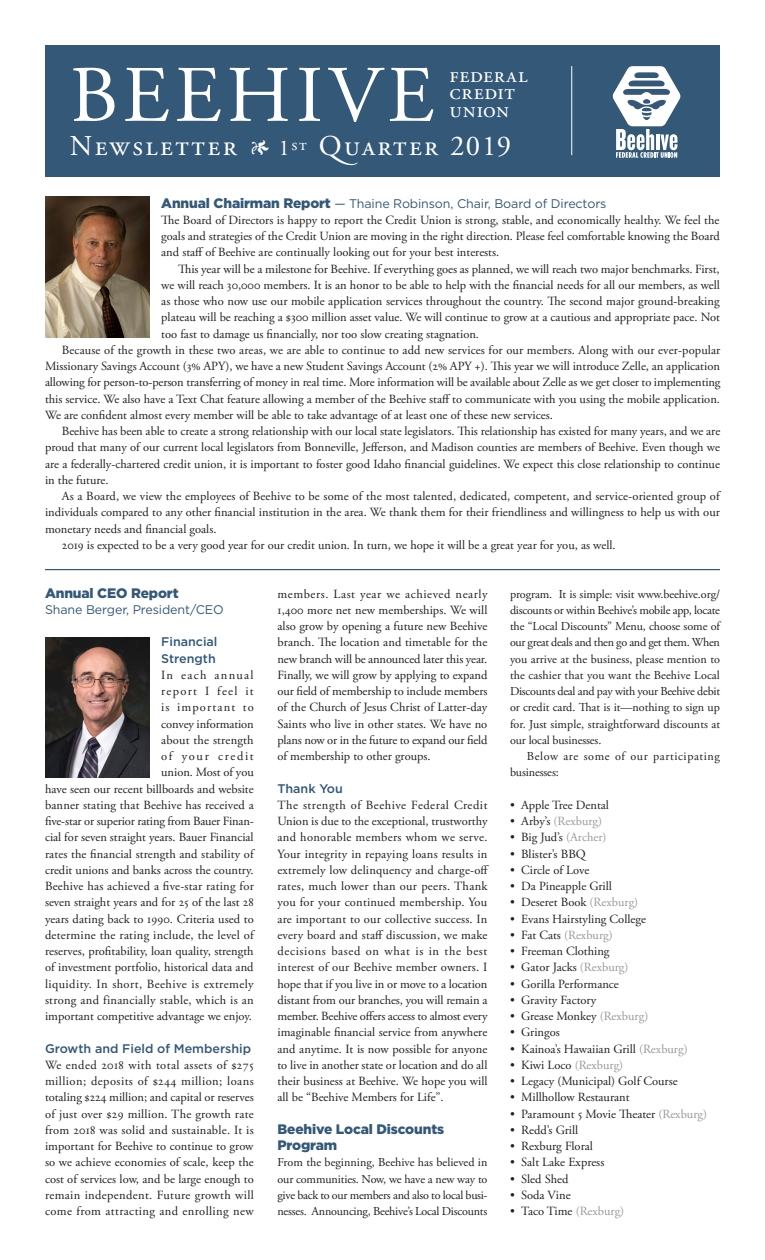
<style>
.page{position:relative;width:765px;height:1260px;background:#fff}
.page>*{position:absolute;margin:0;border:0;box-sizing:border-box;transform-origin:0 0}
.t1{font:80px "Adobe Garamond Pro";letter-spacing:.065em;color:#fff}
.t2{font:28.75px "Adobe Garamond Pro";letter-spacing:.085em;color:#fff}
.t3{font:22.5px/17.5px "Adobe Garamond Pro";letter-spacing:.03em;color:#fff}
.Subhead{font:900 13.75px/16.2px "Gotham";letter-spacing:-.01em;color:#335878}
.Body_Copy{font:12.5px/16.2px "Adobe Garamond Pro";color:#231f20;text-align:justify}
.First_paragraph{font:12.5px/16.2px "Adobe Garamond Pro";color:#231f20;text-align:right}
.Subhead-2{font:12.5px "Gotham";letter-spacing:-.01em;color:#335878}
.Body_Copy-2{font:500 12.5px "Gotham";color:#325778}
.t4{font:12.5px "Adobe Garamond Pro";color:#989999}
.First_paragraph-2{font:500 12.5px/16.2px "Gotham";color:#325778}
.First_paragraph-3{font:12.12px/16.2px "Adobe Garamond Pro";letter-spacing:-.01em;color:#231f20;text-align:justify}
.Body_Copy-3{font:12.12px/16.2px "Adobe Garamond Pro";letter-spacing:.05em;color:#231f20}
.s1{font-size:22.5px}
.s2{font-weight:900;font-size:13.75px}
.s3{font-size:12.5px}
.s4{color:#231f20}
.s5{color:#989999}
</style>
<div class="page">
<div style="left:45px;top:45px;width:675px;height:131px;background:#335878"></div>
<hr style="left:571px;top:66px;width:1px;height:89px;background:#fff">
<svg style="left:612px;top:66px;width:69px;height:92px"></svg>
<hr style="left:45px;top:569px;width:675px;height:1px;background:#0a355e">
<img style="left:45px;top:637px;width:105px;height:141px">
<img style="left:45px;top:197px;width:105px;height:141px">
<p class="t1" style="left:70px;top:47px;width:366px">BEEHIVE</p>
<p class="t2" style="left:70px;top:129px;width:443px">Newsletter <span class="s1">• 1</span><sup>st</sup> Quarter 2019</p>
<p class="t3" style="left:450px;top:67px;width:79px">federal credit union</p>
<p class="Subhead-2" style="left:161px;top:196px;width:447px"><span class="s2">Annual Chairman Report</span> — Thaine Robinson, Chair, Board of Directors</p>
<p class="First_paragraph" style="left:161px;top:212px;width:560px;text-align:justify">The Board of Directors is happy to report the Credit Union is strong, stable, and economically healthy. We feel the goals and strategies of the Credit Union are moving in the right direction. Please feel comfortable knowing the Board and staff of Beehive are continually looking out for your best interests.</p>
<p class="Body_Copy" style="left:161px;top:261px;width:560px;text-indent:17px">This year will be a milestone for Beehive. If everything goes as planned, we will reach two major benchmarks. First, we will reach 30,000 members. It is an honor to be able to help with the financial needs for all our members, as well as those who now use our mobile application services throughout the country. The second major ground-breaking plateau will be reaching a $300 million asset value. We will continue to grow at a cautious and appropriate pace. Not too fast to damage us financially, nor too slow creating stagnation.</p>
<p class="Body_Copy" style="left:45px;top:342px;width:677px;text-indent:17px">Because of the growth in these two areas, we are able to continue to add new services for our members. Along with our ever-popular Missionary Savings Account (3% APY), we have a new Student Savings Account (2% APY +). This year we will introduce Zelle, an application allowing for person-to-person transferring of money in real time. More information will be available about Zelle as we get closer to implementing this service. We also have a Text Chat feature allowing a member of the Beehive staff to communicate with you using the mobile application.<br>We are confident almost every member will be able to take advantage of at least one of these new services.</p>
<p class="Body_Copy" style="left:45px;top:423px;width:677px;text-indent:17px">Beehive has been able to create a strong relationship with our local state legislators. This relationship has existed for many years, and we are proud that many of our current local legislators from Bonneville, Jefferson, and Madison counties are members of Beehive. Even though we are a federally-chartered credit union, it is important to foster good Idaho financial guidelines. We expect this close relationship to continue in the future.</p>
<p class="Body_Copy" style="left:45px;top:488px;width:678px;text-indent:17px">As a Board, we view the employees of Beehive to be some of the most talented, dedicated, competent, and service-oriented group of individuals compared to any other financial institution in the area. We thank them for their friendliness and willingness to help us with our monetary needs and financial goals.</p>
<p class="Body_Copy" style="left:62px;top:537px;width:555px">2019 is expected to be a very good year for our credit union. In turn, we hope it will be a great year for you, as well.</p>
<p class="Subhead" style="left:45px;top:584px;width:135px">Annual CEO Report</p>
<p class="Subhead-2" style="left:45px;top:602px;width:180px">Shane Berger, President/CEO</p>
<p class="First_paragraph-2" style="left:161px;top:633px;width:58px">Financial<br>Strength</p>
<p class="First_paragraph" style="left:45px;top:667px;width:212px">In each annual<br>report I feel it<br>is important to<br>convey information<br>about the strength<br>of your credit<br>union. Most of you<br>have seen our recent billboards and website banner stating that Beehive has received a five-star or superior rating from Bauer Finan&shy;cial for seven straight years. Bauer Financial rates the financial strength and stability of credit unions and banks across the country.<br>Beehive has achieved a five-star rating for seven straight years and for 25 of the last 28 years dating back to 1990. Criteria used to determine the rating include, the level of reserves, profitability, loan quality, strength of investment portfolio, historical data and liquidity. In short, Beehive is extremely strong and financially stable, which is an important competitive advantage we enjoy.</p>
<p class="Body_Copy-2" style="left:45px;top:1041px;width:208px">Growth and Field of Membership</p>
<p class="Body_Copy" style="left:45px;top:1057px;width:211px">We ended 2018 with total assets of $275 million; deposits of $244 million; loans totaling $224 million; and capital or reserves of just over $29 million. The growth rate from 2018 was solid and sustainable. It is important for Beehive to continue to grow so we achieve economies of scale, keep the cost of services low, and be large enough to remain independent. Future growth will come from attracting and enrolling new</p>
<p class="Body_Copy" style="left:278px;top:586px;width:212px">members. Last year we achieved nearly 1,400 more net new memberships. We will also grow by opening a future new Beehive branch. The location and timetable for the new branch will be announced later this year.<br>Finally, we will grow by applying to expand our field of membership to include members of the Church of Jesus Christ of Latter-day Saints who live in other states. We have no plans now or in the future to expand our field of membership to other groups.</p>
<p class="Body_Copy-2" style="left:278px;top:781px;width:67px">Thank You</p>
<p class="Body_Copy" style="left:278px;top:797px;width:213px;text-align:left">The strength of Beehive Federal Credit Union is due to the exceptional, trustworthy and honorable members whom we serve.<br>Your integrity in repaying loans results in extremely low delinquency and charge-off rates, much lower than our peers. Thank you for your continued membership. You are important to our collective success. In every board and staff discussion, we make decisions based on what is in the best interest of our Beehive member owners. I hope that if you live in or move to a location distant from our branches, you will remain a member. Beehive offers access to almost every imaginable financial service from anywhere and anytime. It is now possible for anyone to live in another state or location and do all their business at Beehive. We hope you will all be “Beehive Members for Life”.</p>
<p class="Subhead" style="left:278px;top:1120px;width:168px">Beehive Local Discounts<br>Program</p>
<p class="First_paragraph-3" style="left:278px;top:1155px;width:212px">From the beginning, Beehive has believed in our communities. Now, we have a new way to give back to our members and also to local busi&shy;nesses. Announcing, Beehive’s Local Discounts</p>
<p class="First_paragraph-3" style="left:510px;top:586px;width:213px;text-align:left">program. It is simple: visit www.beehive.org/ discounts or within Beehive’s mobile app, locate the “Local Discounts” Menu, choose some of our great deals and then go and get them. When you arrive at the business, please mention to the cashier that you want the Beehive Local Discounts deal and pay with your Beehive debit or credit card. That is it—nothing to sign up for. Just simple, straightforward discounts at our local businesses.</p>
<p class="Body_Copy-3" style="left:510px;top:748px;width:211px;text-indent:17px">Below are some of our participating businesses<span class="s3">:</span></p>
<p class="Body_Copy" style="left:510px;top:797px;width:100px">• Apple Tree Dental</p>
<p class="t4" style="left:510px;top:814px;width:94px"><span class="s4">• Arby’s</span> (Rexburg)</p>
<p class="Body_Copy" style="left:510px;top:830px;width:98px">• Big Jud’s <span class="s5">(Archer)</span></p>
<p class="Body_Copy" style="left:510px;top:846px;width:77px">• Blister’s BBQ</p>
<p class="Body_Copy" style="left:510px;top:862px;width:81px">• Circle of Love</p>
<p class="Body_Copy" style="left:510px;top:878px;width:103px">• Da Pineapple Grill</p>
<p class="Body_Copy" style="left:510px;top:895px;width:130px">• Deseret Book <span class="s5">(Rexburg)</span></p>
<p class="Body_Copy" style="left:510px;top:911px;width:138px">• Evans Hairstyling College</p>
<p class="t4" style="left:510px;top:927px;width:104px"><span class="s4">• Fat Cats</span> (Rexburg)</p>
<p class="Body_Copy" style="left:510px;top:943px;width:101px">• Freeman Clothing</p>
<p class="Body_Copy" style="left:510px;top:960px;width:120px">• Gator Jacks <span class="s5">(Rexburg)</span></p>
<p class="Body_Copy" style="left:510px;top:976px;width:110px">• Gorilla Performance</p>
<p class="Body_Copy" style="left:510px;top:992px;width:88px">• Gravity Factory</p>
<p class="Body_Copy" style="left:510px;top:1008px;width:140px">• Grease Monkey <span class="s5">(Rexburg)</span></p>
<p class="Body_Copy" style="left:510px;top:1025px;width:51px">• Gringos</p>
<p class="Body_Copy" style="left:510px;top:1041px;width:179px">• Kainoa’s Hawaiian Grill <span class="s5">(Rexburg)</span></p>
<p class="Body_Copy" style="left:510px;top:1057px;width:115px">• Kiwi Loco <span class="s5">(Rexburg)</span></p>
<p class="Body_Copy" style="left:510px;top:1073px;width:169px">• Legacy (Municipal) Golf Course</p>
<p class="Body_Copy" style="left:510px;top:1090px;width:121px">• Millhollow Restaurant</p>
<p class="Body_Copy" style="left:510px;top:1106px;width:199px">• Paramount 5 Movie Theater <span class="s5">(Rexburg)</span></p>
<p class="Body_Copy" style="left:510px;top:1122px;width:70px">• Redd’s Grill</p>
<p class="Body_Copy" style="left:510px;top:1138px;width:84px">• Rexburg Floral</p>
<p class="Body_Copy" style="left:510px;top:1155px;width:96px">• Salt Lake Express</p>
<p class="Body_Copy" style="left:510px;top:1171px;width:60px">• Sled Shed</p>
<p class="Body_Copy" style="left:510px;top:1187px;width:62px">• Soda Vine</p>
<p class="Body_Copy" style="left:510px;top:1203px;width:116px">• Taco Time <span class="s5">(Rexburg)</span></p>
</div>
